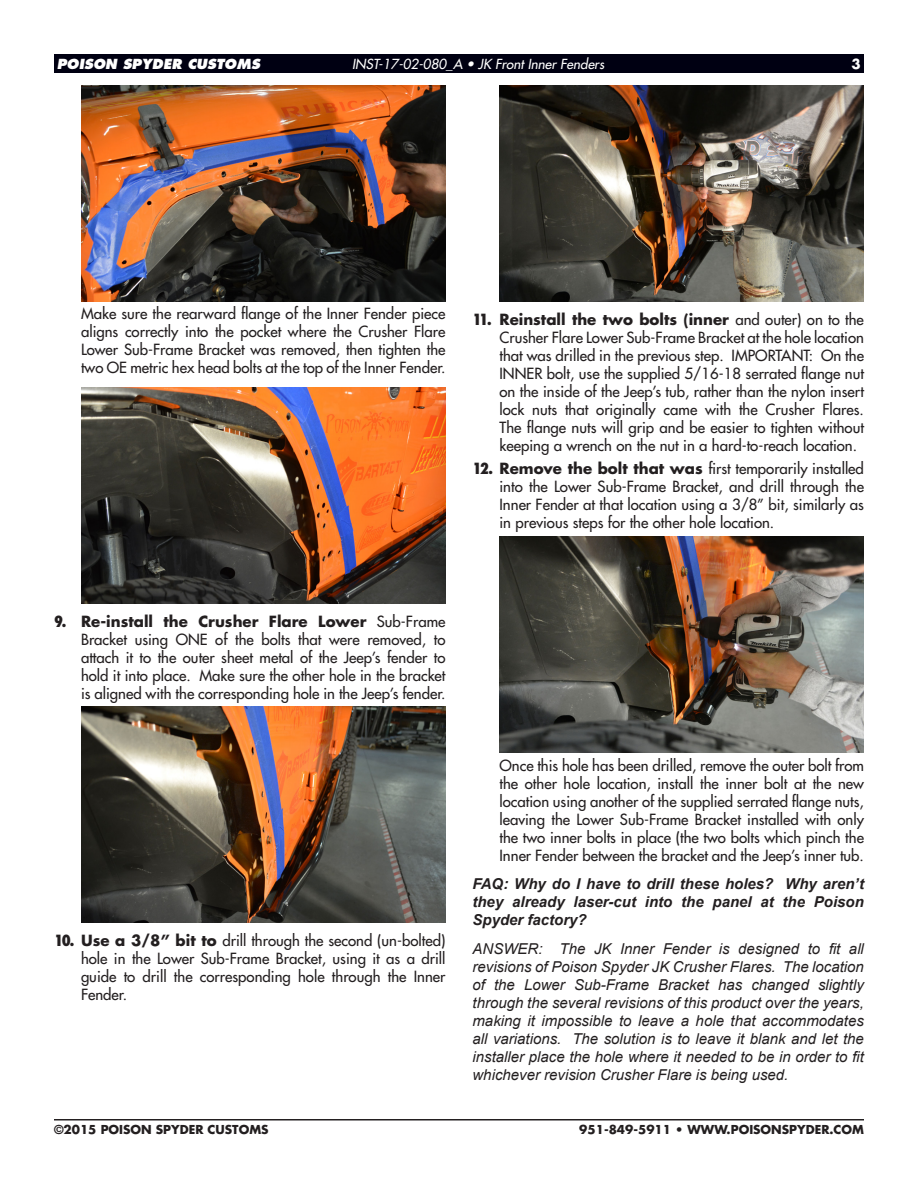
<style>
.page{position:relative;width:918px;height:1188px;background:#fff}
.page>*{position:absolute;margin:0;border:0;box-sizing:border-box;transform-origin:0 0}
.Instruction_Step_Con{font:15px/18px "Futura";color:#231f20;text-align:justify}
.Notes{font:italic 15px/18px "Arial";color:#231f20;text-align:justify}
.Notes-2{font:italic 700 15px/18px "Arial";color:#231f20;text-align:justify}
.t1{font:italic 13.5px "Futura";color:#fff}
.t2{font:italic 800 13.5px "Futura";color:#fff}
.t3{font:700 13.5px "Futura";color:#fff}
.t4{font:700 12px "Futura";color:#231f20}
.s1{font-weight:800;font-stretch:condensed}
.s2{font-weight:700}
</style>
<div class="page">
<hr style="left:54px;top:1119px;width:810px;height:1px;background:#231f20">
<div style="left:54px;top:54px;width:810px;height:18px;background:#000012"></div>
<img style="left:81px;top:85px;width:365px;height:216px">
<img style="left:81px;top:387px;width:365px;height:216px">
<img style="left:81px;top:707px;width:365px;height:216px">
<img style="left:500px;top:85px;width:364px;height:216px">
<img style="left:500px;top:537px;width:364px;height:216px">
<p class="t2" style="left:57px;top:55px;width:205px">POISON SPYDER CUSTOMS</p>
<p class="t1" style="left:352px;top:55px;width:254px">INST-17-02-080_A • JK Front Inner Fenders</p>
<p class="t3" style="left:851px;top:55px;width:11px">3</p>
<p class="Instruction_Step_Con" style="left:81px;top:305px;width:366px">Make sure the rearward flange of the Inner Fender piece aligns correctly into the pocket where the Crusher Flare Lower Sub-Frame Bracket was removed, then tighten the two OE metric hex head bolts at the top of the Inner Fender.</p>
<p class="Instruction_Step_Con" style="left:500px;top:310px;width:366px;text-indent:-27px"><span class="s1">11.</span> <span class="s2">Reinstall the two bolts (inner</span> and outer) on to the Crusher Flare Lower Sub-Frame Bracket at the hole location that was drilled in the previous step. IMPORTANT: On the INNER bolt, use the supplied 5/16-18 serrated flange nut on the inside of the Jeep’s tub, rather than the nylon insert lock nuts that originally came with the Crusher Flares.<br>The flange nuts will grip and be easier to tighten without keeping a wrench on the nut in a hard-to-reach location.</p>
<p class="Instruction_Step_Con" style="left:500px;top:460px;width:366px;text-indent:-27px"><span class="s1">12.</span> <span class="s2">Remove the bolt that was</span> first temporarily installed into the Lower Sub-Frame Bracket, and drill through the Inner Fender at that location using a 3/8” bit, similarly as in previous steps for the other hole location.</p>
<p class="Instruction_Step_Con" style="left:81px;top:612px;width:366px;text-indent:-27px"><span class="s1">9.</span> <span class="s2">Re-install the Crusher Flare Lower</span> Sub-Frame Bracket using ONE of the bolts that were removed, to attach it to the outer sheet metal of the Jeep’s fender to hold it into place. Make sure the other hole in the bracket is aligned with the corresponding hole in the Jeep’s fender.</p>
<p class="Instruction_Step_Con" style="left:81px;top:932px;width:366px;text-indent:-27px"><span class="s1">10.</span> <span class="s2">Use a 3/8” bit to</span> drill through the second (un-bolted) hole in the Lower Sub-Frame Bracket, using it as a drill guide to drill the corresponding hole through the Inner Fender.</p>
<p class="Instruction_Step_Con" style="left:500px;top:756px;width:366px">Once this hole has been drilled, remove the outer bolt from the other hole location, install the inner bolt at the new location using another of the supplied serrated flange nuts, leaving the Lower Sub-Frame Bracket installed with only the two inner bolts in place (the two bolts which pinch the Inner Fender between the bracket and the Jeep’s inner tub.</p>
<p class="Notes-2" style="left:472px;top:876px;width:393px">FAQ: Why do I have to drill these holes? Why aren’t they already laser-cut into the panel at the Poison Spyder factory?</p>
<p class="Notes" style="left:472px;top:940px;width:393px">ANSWER: The JK Inner Fender is designed to fit all revisions of Poison Spyder JK Crusher Flares. The location of the Lower Sub-Frame Bracket has changed slightly through the several revisions of this product over the years, making it impossible to leave a hole that accommodates all variations. The solution is to leave it blank and let the installer place the hole where it needed to be in order to fit whichever revision Crusher Flare is being used.</p>
<p class="t4" style="left:54px;top:1122px;width:216px">©2015 POISON SPYDER CUSTOMS</p>
<p class="t4" style="left:579px;top:1122px;width:286px">951-849-5911 • WWW.POISONSPYDER.COM</p>
</div>
